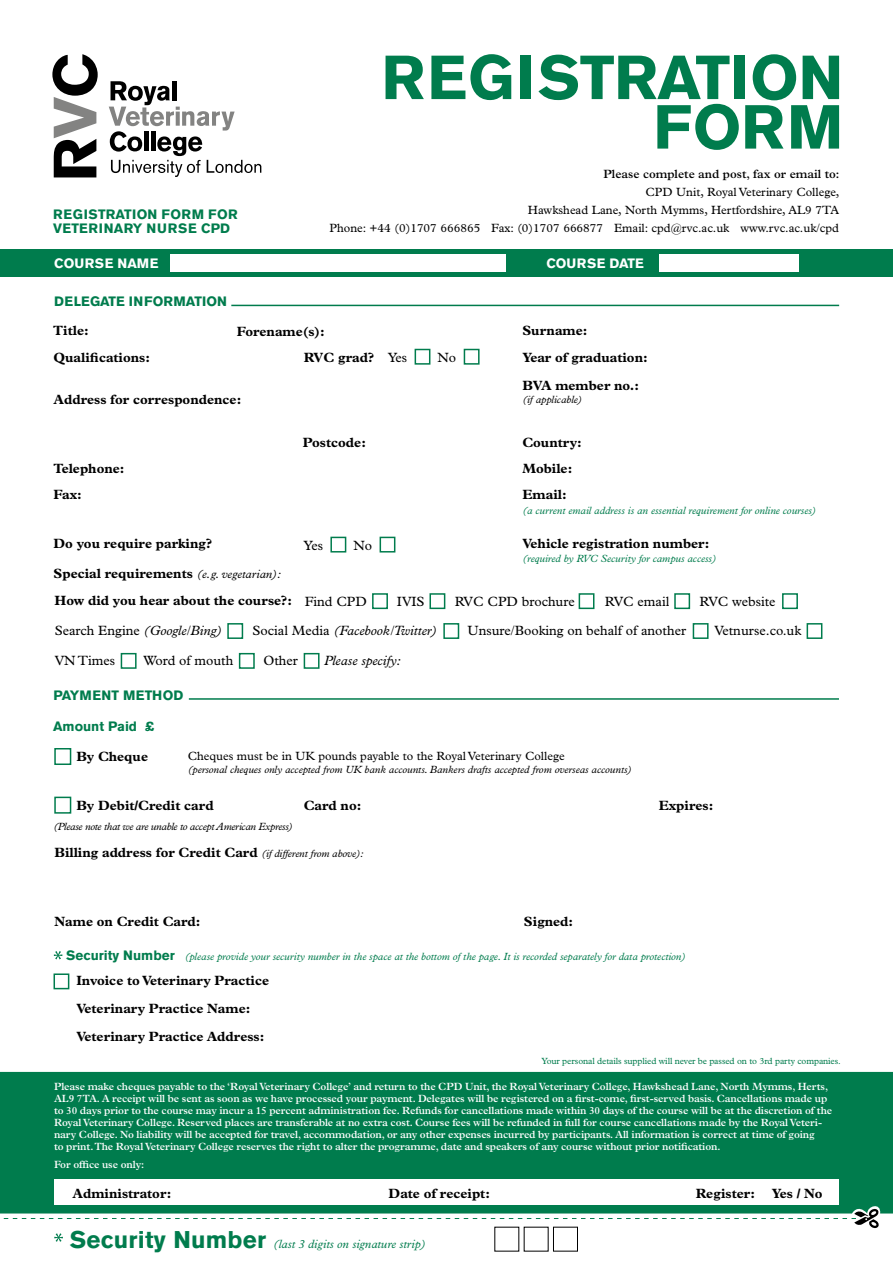
<style>
.page{position:relative;width:893px;height:1263px;background:#fff}
.page>*{position:absolute;margin:0;border:0;box-sizing:border-box;transform-origin:0 0}
.t1{font:700 61.5px/49.5px "Akzidenz Grotesk Std";letter-spacing:.005em;color:#007c4d;text-align:right}
.t2{font:700 13.5px/27.8px "Plantin";color:#000}
.t3{font:13.5px "Plantin";color:#000}
.t4{font:700 13.5px/13.5px "Akzidenz Grotesk Std";letter-spacing:.015em;color:#007c4d}
.t5{font:italic 13.5px "Plantin";color:#000}
.t6{font:700 13.5px "Akzidenz Grotesk Std";letter-spacing:.02em;color:#fff}
.t7{font:700 13.5px "Akzidenz Grotesk Std";color:#fff}
.t8{font:12px/18px "Plantin";color:#000;text-align:right}
.t9{font:italic 12px "Plantin";color:#007c4d}
.t10{font:600 12px "Plantin";color:#000}
.t11{font:600 10.5px/12px "Plantin";letter-spacing:-.01em;color:#fff}
.t12{font:italic 10.5px "Plantin";color:#007c4d}
.t13{font:italic 10.5px "Plantin";color:#000}
.t14{font:italic 10.5px "Plantin";letter-spacing:-.025em;color:#000}
.t15{font:9px "Plantin";letter-spacing:-.01em;color:#007c4d}
.s1{font-weight:400;font-style:italic;font-size:12px}
.s2{font-style:normal}
.s3{font-weight:400;font-style:italic;font-size:10.5px}
.s4{font-family:"Akzidenz Grotesk Std";font-weight:700;font-style:normal;font-size:13.5px}
.s5{font-family:"Akzidenz Grotesk Std";font-weight:700;font-style:normal;font-size:24px}
</style>
<div class="page">
<svg style="left:109px;top:81px;width:152px;height:96px"></svg>
<svg style="left:52px;top:54px;width:46px;height:123px"></svg>
<div style="left:0;top:1072px;width:893px;height:141px;background:#007c4d"></div>
<div style="left:54px;top:1179px;width:784px;height:26px;background:#fff"></div>
<svg style="left:0;top:1209px;width:879px;height:33px"></svg>
<div style="left:553px;top:1227px;width:25px;height:24px;border:1px solid #000"></div>
<div style="left:227px;top:623px;width:16px;height:16px;border:2px solid #007c4d"></div>
<div style="left:443px;top:623px;width:16px;height:16px;border:2px solid #007c4d"></div>
<div style="left:693px;top:623px;width:16px;height:16px;border:2px solid #007c4d"></div>
<div style="left:807px;top:623px;width:15px;height:16px;border:2px solid #007c4d"></div>
<div style="left:239px;top:653px;width:16px;height:16px;border:2px solid #007c4d"></div>
<div style="left:304px;top:653px;width:16px;height:16px;border:2px solid #007c4d"></div>
<div style="left:121px;top:653px;width:16px;height:16px;border:2px solid #007c4d"></div>
<div style="left:372px;top:593px;width:16px;height:16px;border:2px solid #007c4d"></div>
<div style="left:429px;top:593px;width:16px;height:16px;border:2px solid #007c4d"></div>
<div style="left:579px;top:593px;width:15px;height:16px;border:2px solid #007c4d"></div>
<div style="left:674px;top:593px;width:16px;height:16px;border:2px solid #007c4d"></div>
<div style="left:782px;top:593px;width:16px;height:16px;border:2px solid #007c4d"></div>
<div style="left:0;top:249px;width:893px;height:28px;background:#007c4d"></div>
<div style="left:171px;top:254px;width:335px;height:17px;background:#fff"></div>
<div style="left:659px;top:254px;width:139px;height:17px;background:#fff"></div>
<div style="left:415px;top:349px;width:15px;height:16px;border:2px solid #007c4d"></div>
<div style="left:330px;top:537px;width:16px;height:15px;border:2px solid #007c4d"></div>
<div style="left:464px;top:349px;width:16px;height:16px;border:2px solid #007c4d"></div>
<div style="left:380px;top:537px;width:15px;height:15px;border:2px solid #007c4d"></div>
<hr style="left:231px;top:305px;width:608px;height:1px;background:#007c4d">
<div style="left:54px;top:748px;width:17px;height:17px;border:2px solid #007c4d"></div>
<div style="left:54px;top:797px;width:17px;height:17px;border:2px solid #007c4d"></div>
<svg style="left:54px;top:951px;width:8px;height:8px"></svg>
<hr style="left:189px;top:698px;width:650px;height:2px;background:#007c4d">
<div style="left:54px;top:973px;width:15px;height:16px;border:2px solid #007c4d"></div>
<p class="t4" style="left:53px;top:208px;width:186px">REGISTRATION FORM FOR<br>VETERINARY NURSE CPD</p>
<h1 class="t1" style="left:381px;top:53px;width:463px">REGISTRATION<br>FORM</h1>
<p class="t10" style="left:603px;top:167px;width:238px">Please complete and post, fax or email to:</p>
<p class="t8" style="left:329px;top:183px;width:511px">CPD Unit, Royal Veterinary College,<br>Hawkshead Lane, North Mymms, Hertfordshire, AL9 7TA<br>Phone: +44 (0)1707 666865 Fax: (0)1707 666877 Email: cpd@rvc.ac.uk www.rvc.ac.uk/cpd</p>
<p class="t6" style="left:54px;top:255px;width:106px">COURSE NAME</p>
<p class="t7" style="left:546px;top:255px;width:99px">COURSE DATE</p>
<p class="t4" style="left:54px;top:295px;width:175px">DELEGATE INFORMATION</p>
<p class="t2" style="left:53px;top:316px;width:37px">Title:</p>
<p class="t2" style="left:237px;top:317px;width:90px">Forename(s):</p>
<p class="t2" style="left:522px;top:316px;width:67px">Surname:</p>
<p class="t2" style="left:54px;top:343px;width:98px">Qualifications:</p>
<p class="t2" style="left:54px;top:386px;width:189px">Address for correspondence:</p>
<p class="t2" style="left:304px;top:343px;width:72px">RVC grad?</p>
<p class="t2" style="left:522px;top:343px;width:127px">Year of graduation:</p>
<p class="t3" style="left:388px;top:350px;width:21px">Yes</p>
<p class="t3" style="left:437px;top:350px;width:20px">No</p>
<p class="t2" style="left:522px;top:371px;width:118px">BVA member no.:</p>
<p class="t13" style="left:522px;top:393px;width:62px">(if applicable)</p>
<p class="t2" style="left:303px;top:428px;width:65px">Postcode:</p>
<p class="t2" style="left:522px;top:428px;width:61px">Country:</p>
<p class="t2" style="left:54px;top:454px;width:73px">Telephone:</p>
<p class="t2" style="left:522px;top:454px;width:51px">Mobile:</p>
<p class="t2" style="left:54px;top:480px;width:30px">Fax:</p>
<p class="t2" style="left:522px;top:480px;width:46px">Email:</p>
<p class="t12" style="left:522px;top:505px;width:296px">(a current email address is an essential requirement for online courses)</p>
<p class="t2" style="left:54px;top:529px;width:160px">Do you require parking?</p>
<p class="t2" style="left:522px;top:529px;width:189px">Vehicle registration number:</p>
<p class="t2" style="left:54px;top:559px;width:229px">Special requirements <span class="s1">(e.g. vegetarian):</span></p>
<p class="t3" style="left:304px;top:538px;width:21px">Yes</p>
<p class="t3" style="left:353px;top:538px;width:20px">No</p>
<p class="t12" style="left:522px;top:553px;width:196px">(required by RVC Security for campus access)</p>
<p class="t2" style="left:55px;top:586px;width:239px">How did you hear about the course?:</p>
<p class="t5" style="left:55px;top:622px;width:169px"><span class="s2">Search Engine</span> (Google/Bing)</p>
<p class="t5" style="left:253px;top:622px;width:186px"><span class="s2">Social Media</span> (Facebook/Twitter)</p>
<p class="t3" style="left:467px;top:623px;width:220px">Unsure/Booking on behalf of another</p>
<p class="t3" style="left:714px;top:623px;width:88px">Vetnurse.co.uk</p>
<p class="t3" style="left:55px;top:652px;width:62px">VN Times</p>
<p class="t3" style="left:143px;top:652px;width:91px">Word of mouth</p>
<p class="t3" style="left:263px;top:652px;width:36px">Other</p>
<p class="t5" style="left:324px;top:652px;width:78px">Please specify:</p>
<p class="t3" style="left:305px;top:594px;width:64px">Find CPD</p>
<p class="t3" style="left:397px;top:594px;width:29px">IVIS</p>
<p class="t3" style="left:455px;top:594px;width:122px">RVC CPD brochure</p>
<p class="t3" style="left:605px;top:594px;width:66px">RVC email</p>
<p class="t3" style="left:699px;top:594px;width:78px">RVC website</p>
<p class="t4" style="left:54px;top:688px;width:131px">PAYMENT METHOD</p>
<p class="t4" style="left:53px;top:719px;width:103px">Amount Paid £</p>
<p class="t2" style="left:76px;top:742px;width:73px">By Cheque</p>
<p class="t8" style="left:188px;top:747px;width:378px">Cheques must be in UK pounds payable to the Royal Veterinary College</p>
<p class="t13" style="left:188px;top:763px;width:446px">(personal cheques only accepted from UK bank accounts. Bankers drafts accepted from overseas accounts)</p>
<p class="t2" style="left:76px;top:791px;width:139px">By Debit/Credit card</p>
<p class="t14" style="left:54px;top:821px;width:241px">(Please note that we are unable to accept American Express)</p>
<p class="t2" style="left:304px;top:791px;width:59px">Card no:</p>
<p class="t2" style="left:659px;top:791px;width:56px">Expires:</p>
<p class="t2" style="left:55px;top:838px;width:311px">Billing address for Credit Card <span class="s3">(if different from above):</span></p>
<p class="t2" style="left:55px;top:908px;width:147px">Name on Credit Card:</p>
<p class="t2" style="left:524px;top:908px;width:51px">Signed:</p>
<p class="t12" style="left:66px;top:950px;width:621px"><span class="s4">Security Number</span> (please provide your security number in the space at the bottom of the page. It is recorded separately for data protection)</p>
<p class="t2" style="left:76px;top:967px;width:194px">Invoice to Veterinary Practice<br>Veterinary Practice Name:<br>Veterinary Practice Address:</p>
<p class="t11" style="left:54px;top:1080px;width:780px">Please make cheques payable to the ‘Royal Veterinary College’ and return to the CPD Unit, the Royal Veterinary College, Hawkshead Lane, North Mymms, Herts, AL9 7TA. A receipt will be sent as soon as we have processed your payment. Delegates will be registered on a first-come, first-served basis. Cancellations made up to 30 days prior to the course may incur a 15 percent administration fee. Refunds for cancellations made within 30 days of the course will be at the discretion of the Royal Veterinary College. Reserved places are transferable at no extra cost. Course fees will be refunded in full for course cancellations made by the Royal Veteri&shy;nary College. No liability will be accepted for travel, accommodation, or any other expenses incurred by participants. All information is correct at time of going<br>to print. The Royal Veterinary College reserves the right to alter the programme, date and speakers of any course without prior notification.</p>
<p class="t11" style="left:54px;top:1159px;width:92px">For office use only:</p>
<p class="t15" style="left:542px;top:1056px;width:301px">Your personal details supplied will never be passed on to 3rd party companies.</p>
<p class="t2" style="left:73px;top:1179px;width:100px">Administrator:</p>
<p class="t2" style="left:389px;top:1179px;width:103px">Date of receipt:</p>
<p class="t2" style="left:696px;top:1179px;width:128px">Register: Yes / No</p>
<p class="t9" style="left:70px;top:1237px;width:358px"><span class="s5">Security Number</span> (last 3 digits on signature strip)</p>
</div>
